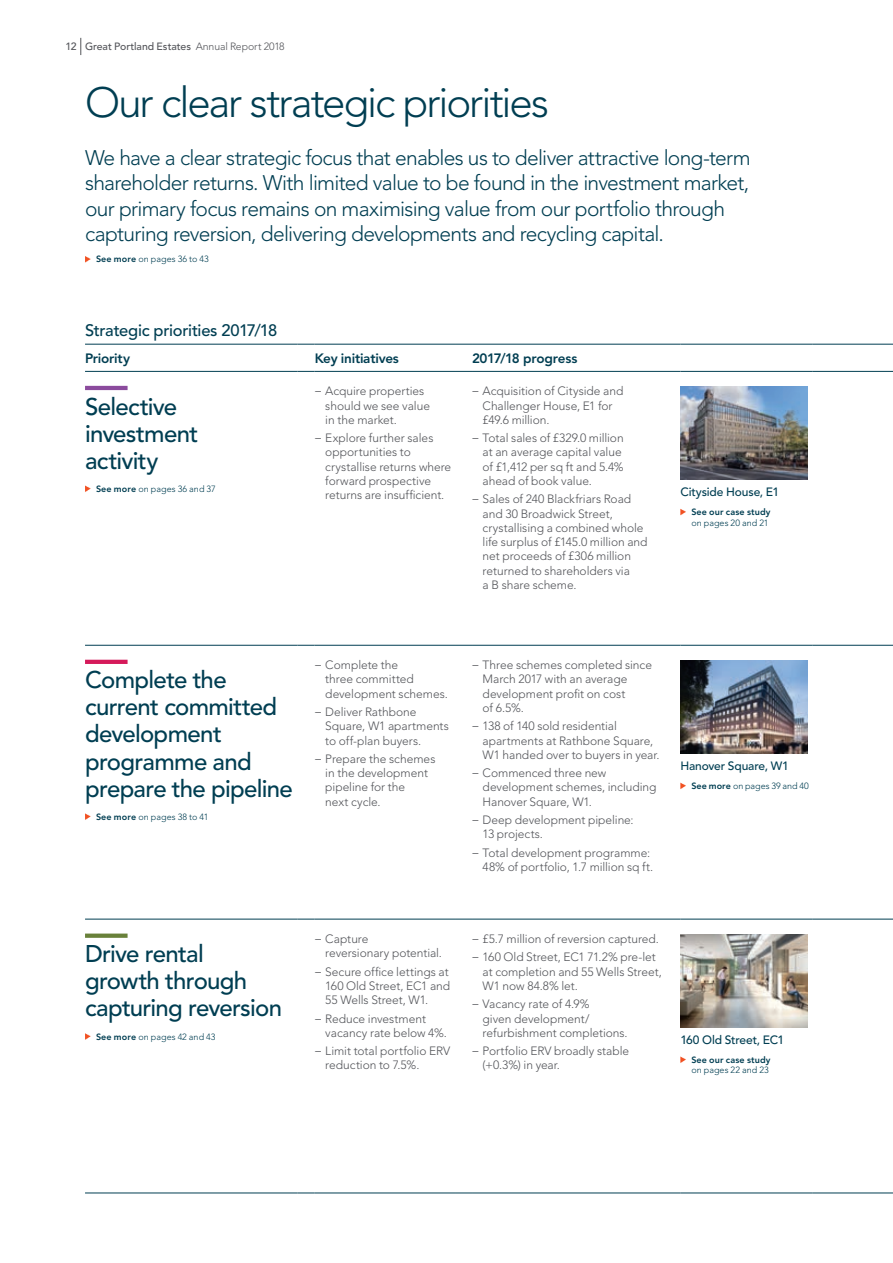
<style>
.page{position:relative;width:893px;height:1263px;background:#fff}
.page>*{position:absolute;margin:0;border:0;box-sizing:border-box;transform-origin:0 0}
.t1{font:300 42px "Avenir LT Std";letter-spacing:-.05em;color:#003e52}
.t2{font:500 24px/27px "Avenir LT Std";letter-spacing:-.03em;color:#003e52}
.t3{font:300 21px/25.5px "Avenir LT Std";letter-spacing:-.035em;color:#003e52}
.t4{font:500 16.5px "Avenir LT Std";letter-spacing:-.02em;color:#003e52}
.t5{font:800 13.5px "Avenir LT Std";letter-spacing:-.015em;color:#003e52}
.t6{font:300 12px/14.2px "Avenir LT Std";letter-spacing:-.005em;color:#54555a}
.t7{font:500 12px "Avenir LT Std";letter-spacing:-.01em;color:#003e52}
.t8{font:500 10.5px "Avenir LT Std";letter-spacing:-.005em;color:#54555a}
.t9{font:300 9px "Avenir LT Std";letter-spacing:.005em;color:#003e52}
.t10{font:800 9px "Avenir LT Std";letter-spacing:.01em;color:#003e52}
.s1{font-weight:300}
.s2{font-weight:800}
.s3{font-family:"Akzidenz Grotesk BE"}
</style>
<div class="page">
<svg style="left:81px;top:38px;width:1px;height:17px"></svg>
<svg style="left:85px;top:256px;width:6px;height:6px"></svg>
<svg style="left:298px;top:1193px;width:17px;height:1px"></svg>
<hr style="left:315px;top:1193px;width:140px;height:1px;background:#003e52">
<svg style="left:455px;top:1193px;width:17px;height:1px"></svg>
<hr style="left:472px;top:1193px;width:208px;height:1px;background:#003e52">
<hr style="left:680px;top:1193px;width:132px;height:1px;background:#003e52">
<hr style="left:812px;top:1193px;width:81px;height:1px;background:#003e52">
<hr style="left:85px;top:344px;width:213px;height:1px;background:#003e52">
<svg style="left:298px;top:344px;width:17px;height:1px"></svg>
<hr style="left:315px;top:344px;width:140px;height:1px;background:#003e52">
<svg style="left:455px;top:344px;width:17px;height:1px"></svg>
<hr style="left:472px;top:344px;width:208px;height:1px;background:#003e52">
<hr style="left:680px;top:344px;width:132px;height:1px;background:#003e52">
<hr style="left:812px;top:344px;width:81px;height:1px;background:#003e52">
<hr style="left:85px;top:371px;width:213px;height:1px;background:#003e52">
<svg style="left:298px;top:371px;width:17px;height:1px"></svg>
<hr style="left:315px;top:371px;width:140px;height:1px;background:#003e52">
<svg style="left:455px;top:371px;width:17px;height:1px"></svg>
<hr style="left:472px;top:371px;width:208px;height:1px;background:#003e52">
<hr style="left:680px;top:371px;width:132px;height:1px;background:#003e52">
<hr style="left:812px;top:371px;width:81px;height:1px;background:#003e52">
<hr style="left:85px;top:645px;width:213px;height:1px;background:#003e52">
<svg style="left:298px;top:645px;width:17px;height:1px"></svg>
<hr style="left:315px;top:645px;width:140px;height:1px;background:#003e52">
<svg style="left:455px;top:645px;width:17px;height:1px"></svg>
<hr style="left:472px;top:645px;width:208px;height:1px;background:#003e52">
<hr style="left:680px;top:645px;width:132px;height:1px;background:#003e52">
<hr style="left:812px;top:645px;width:81px;height:1px;background:#003e52">
<hr style="left:85px;top:919px;width:213px;height:1px;background:#003e52">
<svg style="left:298px;top:919px;width:17px;height:1px"></svg>
<hr style="left:315px;top:919px;width:140px;height:1px;background:#003e52">
<svg style="left:455px;top:919px;width:17px;height:1px"></svg>
<hr style="left:472px;top:919px;width:208px;height:1px;background:#003e52">
<hr style="left:680px;top:919px;width:132px;height:1px;background:#003e52">
<hr style="left:812px;top:919px;width:81px;height:1px;background:#003e52">
<hr style="left:85px;top:1193px;width:213px;height:1px;background:#003e52">
<hr style="left:85px;top:386px;width:43px;height:4px;background:#8b4b9d">
<img style="left:680px;top:386px;width:128px;height:94px">
<svg style="left:680px;top:509px;width:6px;height:6px"></svg>
<svg style="left:85px;top:485px;width:6px;height:7px"></svg>
<hr style="left:85px;top:660px;width:43px;height:4px;background:#d51a5a">
<img style="left:680px;top:660px;width:128px;height:94px">
<svg style="left:680px;top:783px;width:6px;height:6px"></svg>
<svg style="left:85px;top:813px;width:6px;height:7px"></svg>
<div style="left:85px;top:933px;width:43px;height:5px;background:#69813a"></div>
<img style="left:680px;top:934px;width:128px;height:93px">
<svg style="left:680px;top:1056px;width:6px;height:7px"></svg>
<svg style="left:85px;top:1033px;width:6px;height:6px"></svg>
<p class="t8" style="left:65px;top:41px;width:221px">12 Great Portland Estates <span class="s1">Annual Report 2018</span></p>
<h1 class="t1" style="left:85px;top:78px;width:465px">Our clear strategic priorities</h1>
<p class="t3" style="left:85px;top:145px;width:667px">We have a clear strategic focus that enables us to deliver attractive long-term shareholder returns. With limited value to be found in the investment market, our primary focus remains on maximising value from our portfolio through capturing reversion, delivering developments and recycling capital.</p>
<p class="t9" style="left:96px;top:254px;width:114px"><span class="s2">See more</span> on pages 36 to 43</p>
<h3 class="t4" style="left:85px;top:320px;width:194px">Strategic priorities 2017/18</h3>
<p class="t5" style="left:85px;top:350px;width:46px">Priority</p>
<p class="t5" style="left:315px;top:350px;width:86px">Key initiatives</p>
<p class="t5" style="left:472px;top:350px;width:107px">2017/18 progress</p>
<p class="t6" style="left:325px;top:384px;width:106px;text-indent:-11px"><span class="s3">–</span> Acquire properties should we see value in the market.</p>
<p class="t6" style="left:325px;top:431px;width:128px;text-indent:-11px"><span class="s3">–</span> Explore further sales opportunities to crystallise returns where forward prospective returns are insufficient.</p>
<p class="t6" style="left:483px;top:384px;width:142px;text-indent:-11px"><span class="s3">–</span> Acquisition of Cityside and<br>Challenger House, E1 for £49.6 million.</p>
<p class="t6" style="left:483px;top:431px;width:143px;text-indent:-11px"><span class="s3">–</span> Total sales of £329.0 million at an average capital value of £1,412 per sq ft and 5.4% ahead of book value.</p>
<p class="t6" style="left:483px;top:492px;width:166px;text-indent:-11px"><span class="s3">–</span> Sales of 240 Blackfriars Road and 30 Broadwick Street, crystallising a combined whole life surplus of £145.0 million and net proceeds of £306 million returned to shareholders via<br>a B share scheme.</p>
<h2 class="t2" style="left:85px;top:393px;width:115px">Selective investment activity</h2>
<p class="t9" style="left:96px;top:483px;width:121px"><span class="s2">See more</span> on pages 36 and 37</p>
<p class="t7" style="left:680px;top:485px;width:100px">Cityside House, E1</p>
<p class="t10" style="left:691px;top:507px;width:81px">See our case study</p>
<p class="t9" style="left:691px;top:517px;width:79px">on pages 20 and 21</p>
<h2 class="t2" style="left:85px;top:667px;width:209px">Complete the current committed development programme and prepare the pipeline</h2>
<p class="t9" style="left:96px;top:811px;width:114px"><span class="s2">See more</span> on pages 38 to 41</p>
<p class="t6" style="left:325px;top:658px;width:124px;text-indent:-11px"><span class="s3">–</span> Complete the<br>three committed development schemes.</p>
<p class="t6" style="left:325px;top:705px;width:125px;text-indent:-11px"><span class="s3">–</span> Deliver Rathbone<br>Square, W1 apartments to off‑plan buyers.</p>
<p class="t6" style="left:325px;top:752px;width:112px;text-indent:-11px"><span class="s3">–</span> Prepare the schemes in the development pipeline for the<br>next cycle.</p>
<p class="t6" style="left:483px;top:658px;width:171px;text-indent:-11px"><span class="s3">–</span> Three schemes completed since<br>March 2017 with an average development profit on cost<br>of 6.5%.</p>
<p class="t6" style="left:483px;top:719px;width:179px;text-indent:-11px"><span class="s3">–</span> 138 of 140 sold residential apartments at Rathbone Square,<br>W1 handed over to buyers in year.</p>
<p class="t6" style="left:483px;top:766px;width:175px;text-indent:-11px"><span class="s3">–</span> Commenced three new development schemes, including<br>Hanover Square, W1.</p>
<p class="t6" style="left:483px;top:813px;width:153px;text-indent:-11px"><span class="s3">–</span> Deep development pipeline:<br>13 projects.</p>
<p class="t6" style="left:472px;top:845px;width:183px;text-align:right"><span class="s3">–</span> Total development programme:<br>48% of portfolio, 1.7 million sq ft.</p>
<p class="t7" style="left:680px;top:759px;width:110px">Hanover Square, W1</p>
<p class="t9" style="left:691px;top:781px;width:119px"><span class="s2">See more</span> on pages 39 and 40</p>
<h2 class="t2" style="left:85px;top:941px;width:198px">Drive rental growth through capturing reversion</h2>
<p class="t9" style="left:96px;top:1031px;width:121px"><span class="s2">See more</span> on pages 42 and 43</p>
<p class="t6" style="left:325px;top:932px;width:118px;text-indent:-11px"><span class="s3">–</span> Capture<br>reversionary potential.</p>
<p class="t6" style="left:325px;top:964px;width:126px;text-align:justify;text-indent:-11px"><span class="s3">–</span> Secure office lettings at 160 Old Street, EC1 and 55 Wells Street, W1.</p>
<p class="t6" style="left:325px;top:1011px;width:123px;text-indent:-11px"><span class="s3">–</span> Reduce investment vacancy rate below 4%.</p>
<p class="t6" style="left:325px;top:1044px;width:126px;text-indent:-11px"><span class="s3">–</span> Limit total portfolio ERV reduction to 7.5%.</p>
<p class="t6" style="left:472px;top:932px;width:188px"><span class="s3">–</span> £5.7 million of reversion captured.</p>
<p class="t6" style="left:483px;top:950px;width:181px;text-indent:-11px"><span class="s3">–</span> 160 Old Street, EC1 71.2% pre-let at completion and 55 Wells Street,<br>W1 now 84.8% let.</p>
<p class="t6" style="left:483px;top:997px;width:147px;text-indent:-11px"><span class="s3">–</span> Vacancy rate of 4.9%<br>given development/ refurbishment completions.</p>
<p class="t6" style="left:483px;top:1044px;width:148px;text-indent:-11px"><span class="s3">–</span> Portfolio ERV broadly stable (+0.3%) in year.</p>
<p class="t7" style="left:680px;top:1033px;width:105px">160 Old Street, EC1</p>
<p class="t10" style="left:691px;top:1054px;width:81px">See our case study</p>
<p class="t9" style="left:691px;top:1065px;width:79px">on pages 22 and 23</p>
</div>
